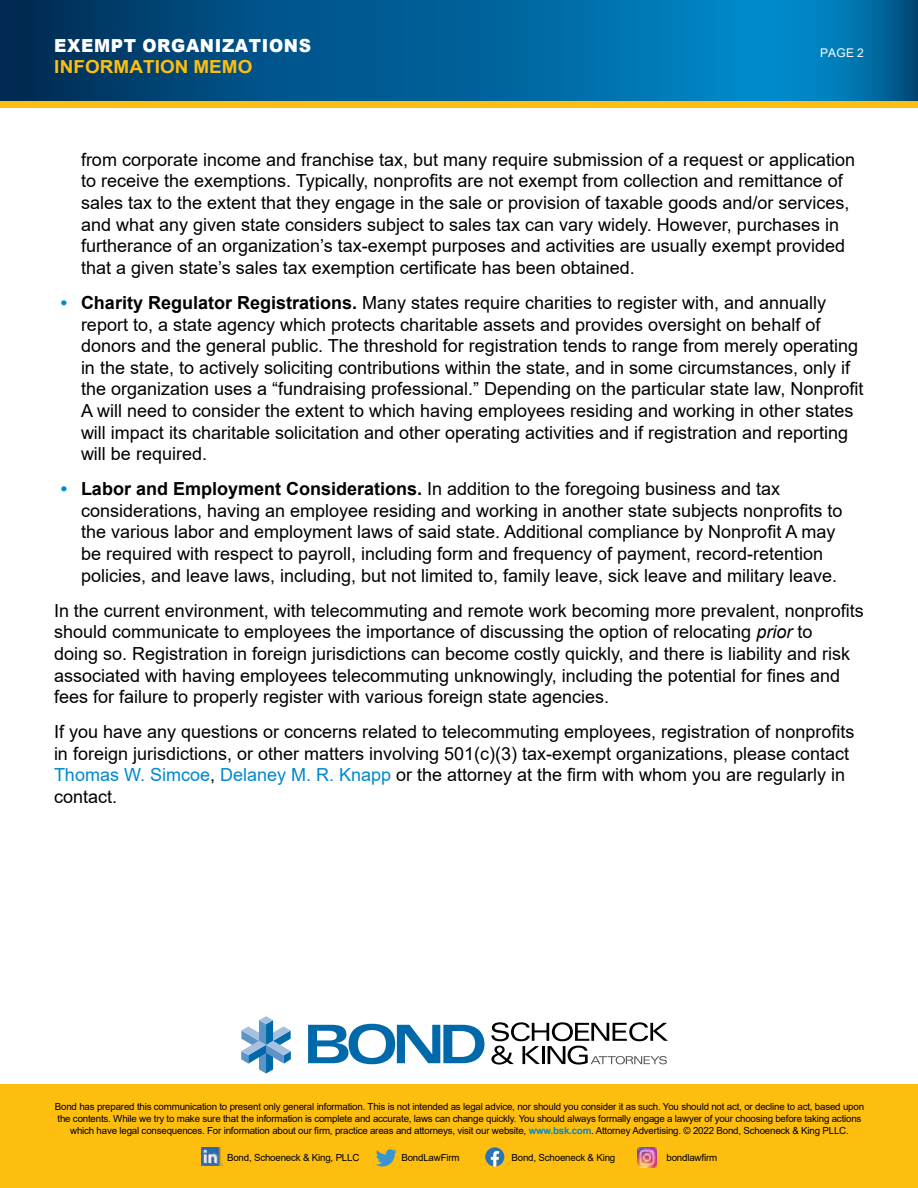
<style>
.page{position:relative;width:918px;height:1188px;background:#fff}
.page>*{position:absolute;margin:0;border:0;box-sizing:border-box;transform-origin:0 0}
.t1{font:18px/21.6px "Arial";color:#000}
.t2{font:900 18px "Arial";letter-spacing:.035em;color:#fff;scale:.95 1}
.t3{font:700 18px "Arial";letter-spacing:.005em;color:#febe10;scale:1.05 1}
.t4{font:12px "Arial";color:#fff}
.t5{font:9.75px/11.7px "Arial";letter-spacing:-.02em;color:#000;text-align:center}
.s1{font-weight:700;color:#0089cc}
.s2{font-weight:700}
.s3{font-style:italic}
.s4{color:#0089cc}
</style>
<div class="page">
<div style="left:0;top:54px;width:918px;height:54px;background:#febe10"></div>
<svg style="left:0;top:0;width:918px;height:101px;background:#005f96"></svg>
<div style="left:0;top:1084px;width:918px;height:104px;background:#febe10"></div>
<svg style="left:241px;top:1016px;width:50px;height:58px"></svg>
<svg style="left:308px;top:1024px;width:176px;height:40px"></svg>
<svg style="left:491px;top:1022px;width:177px;height:43px"></svg>
<svg style="left:376px;top:1149px;width:21px;height:18px"></svg>
<svg style="left:485px;top:1147px;width:19px;height:19px"></svg>
<img style="left:637px;top:1148px;width:20px;height:19px">
<img style="left:201px;top:1148px;width:22px;height:18px">
<p class="t2" style="left:54px;top:32px;width:272px">EXEMPT ORGANIZATIONS</p>
<p class="t3" style="left:54px;top:54px;width:190px">INFORMATION MEMO</p>
<p class="t4" style="left:820px;top:45px;width:45px">PAGE 2</p>
<p class="t1" style="left:81px;top:149px;width:776px">from corporate income and franchise tax, but many require submission of a request or application to receive the exemptions. Typically, nonprofits are not exempt from collection and remittance of sales tax to the extent that they engage in the sale or provision of taxable goods and/or services, and what any given state considers subject to sales tax can vary widely. However, purchases in furtherance of an organization’s tax-exempt purposes and activities are usually exempt provided that a given state’s sales tax exemption certificate has been obtained.</p>
<p class="t1" style="left:81px;top:292px;width:784px;text-indent:-20px"><span class="s1">•</span> <span class="s2">Charity Regulator Registrations.</span> Many states require charities to register with, and annually report to, a state agency which protects charitable assets and provides oversight on behalf of donors and the general public. The threshold for registration tends to range from merely operating in the state, to actively soliciting contributions within the state, and in some circumstances, only if the organization uses a “fundraising professional.” Depending on the particular state law, Nonprofit A will need to consider the extent to which having employees residing and working in other states will impact its charitable solicitation and other operating activities and if registration and reporting will be required.</p>
<p class="t1" style="left:81px;top:478px;width:763px;text-indent:-20px"><span class="s1">•</span> <span class="s2">Labor and Employment Considerations.</span> In addition to the foregoing business and tax considerations, having an employee residing and working in another state subjects nonprofits to the various labor and employment laws of said state. Additional compliance by Nonprofit A may be required with respect to payroll, including form and frequency of payment, record-retention policies, and leave laws, including, but not limited to, family leave, sick leave and military leave.</p>
<p class="t1" style="left:54px;top:600px;width:811px">In the current environment, with telecommuting and remote work becoming more prevalent, nonprofits should communicate to employees the importance of discussing the option of relocating <span class="s3">prior</span> to<br>doing so. Registration in foreign jurisdictions can become costly quickly, and there is liability and risk associated with having employees telecommuting unknowingly, including the potential for fines and fees for failure to properly register with various foreign state agencies.</p>
<p class="t1" style="left:54px;top:721px;width:802px">If you have any questions or concerns related to telecommuting employees, registration of nonprofits in foreign jurisdictions, or other matters involving 501(c)(3) tax-exempt organizations, please contact <span class="s4">Thomas W. Simcoe</span>, <span class="s4">Delaney M. R. Knapp</span> or the attorney at the firm with whom you are regularly in contact.</p>
<p class="t5" style="left:55px;top:1101px;width:811px">Bond has prepared this communication to present only general information. This is not intended as legal advice, nor should you consider it as such. You should not act, or decline to act, based upon the contents. While we try to make sure that the information is complete and accurate, laws can change quickly. You should always formally engage a lawyer of your choosing before taking actions which have legal consequences. For information about our firm, practice areas and attorneys, visit our website, <span class="s1">www.bsk.com</span>. Attorney Advertising. © 2022 Bond, Schoeneck &amp; King PLLC.</p>
<p class="t5" style="left:227px;top:1152px;width:134px">Bond, Schoeneck &amp; King, PLLC</p>
<p class="t5" style="left:401px;top:1152px;width:60px">BondLawFirm</p>
<p class="t5" style="left:512px;top:1152px;width:105px">Bond, Schoeneck &amp; King</p>
<p class="t5" style="left:666px;top:1152px;width:52px">bondlawfirm</p>
</div>
